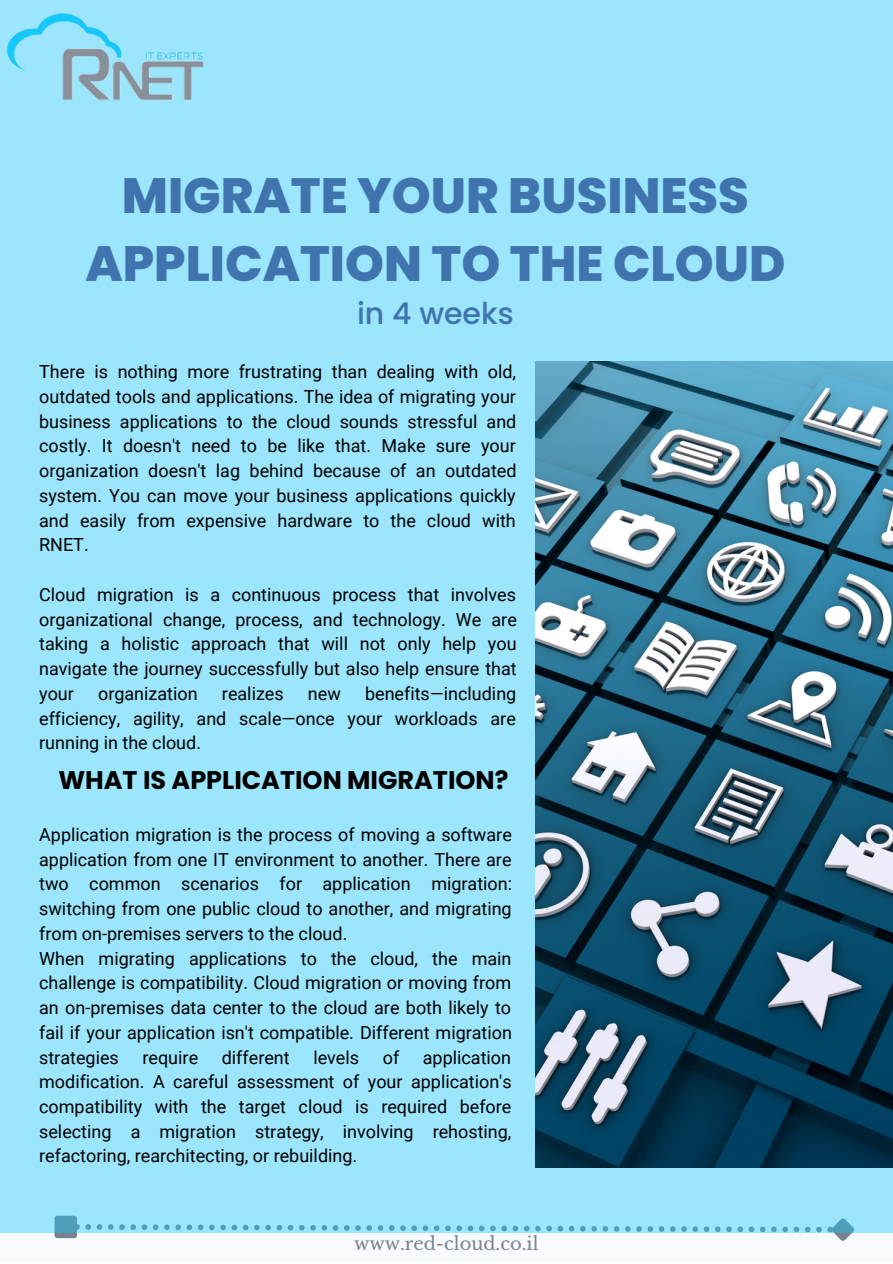
<style>
.page{position:relative;width:893px;height:1264px;background:#fff}
.page>*{position:absolute;margin:0;border:0;box-sizing:border-box;transform-origin:0 0}
.t1{font:800 49.5px/68.6px "Poppins";color:#4074ae;text-align:center}
.t2{font:500 30px "Poppins";color:#4074ae}
.t3{font:700 25.5px "Poppins";color:#000}
.t4{font:18px/24.8px "Roboto";color:#000;text-align:justify}
.t5{font:18px "Libre Baskerville";color:#77838d}
</style>
<div class="page">
<div style="left:54px;top:1215px;width:23px;height:23px;border:6px solid #77838d"></div>
<svg style="left:74px;top:1232px;width:785px;height:9px"></svg>
<div style="left:0;top:0;width:892px;height:1232px;background:#9be5fd"></div>
<img style="left:6px;top:13px;width:197px;height:88px">
<img style="left:535px;top:362px;width:357px;height:805px">
<h1 class="t1" style="left:85px;top:161px;width:701px">MIGRATE YOUR BUSINESS<br>APPLICATION TO THE CLOUD</h1>
<h2 class="t2" style="left:357px;top:293px;width:158px">in 4 weeks</h2>
<p class="t4" style="left:39px;top:359px;width:479px">There is nothing more frustrating than dealing with old, outdated tools and applications. The idea of migrating your business applications to the cloud sounds stressful and costly. It doesn't need to be like that. Make sure your organization doesn't lag behind because of an outdated system. You can move your business applications quickly and easily from expensive hardware to the cloud with RNET.</p>
<p class="t4" style="left:39px;top:582px;width:479px">Cloud migration is a continuous process that involves organizational change, process, and technology. We are taking a holistic approach that will not only help you navigate the journey successfully but also help ensure that your</p>
<p class="t4" style="left:39px;top:681px;width:478px;text-indent:326px">benefits—including efficiency, agility, and scale—once your workloads are running in the cloud.</p>
<p class="t4" style="left:98px;top:681px;width:101px">organization</p>
<p class="t4" style="left:222px;top:681px;width:63px">realizes</p>
<p class="t4" style="left:308px;top:681px;width:34px">new</p>
<h3 class="t3" style="left:58px;top:762px;width:451px">WHAT IS APPLICATION MIGRATION?</h3>
<p class="t4" style="left:39px;top:822px;width:474px;text-align:left">Application migration is the process of moving a software application from one IT environment to another. There are two common scenarios for application migration: switching from one public cloud to another, and migrating from on-premises servers to the cloud.<br>When migrating applications to the cloud, the main challenge is compatibility. Cloud migration or moving from an on-premises data center to the cloud are both likely to fail if your application isn't compatible. Different migration strategies</p>
<p class="t4" style="left:142px;top:1044px;width:57px">require</p>
<p class="t4" style="left:222px;top:1044px;width:69px">different</p>
<p class="t4" style="left:313px;top:1044px;width:47px">levels</p>
<p class="t4" style="left:383px;top:1044px;width:18px">of</p>
<p class="t4" style="left:39px;top:1044px;width:474px;text-indent:383px">application modification. A careful assessment of your application's compatibility with the target cloud is required before selecting a migration strategy, involving rehosting, refactoring, rearchitecting, or rebuilding.</p>
<p class="t5" style="left:354px;top:1232px;width:186px">www.red-cloud.co.il</p>
</div>
